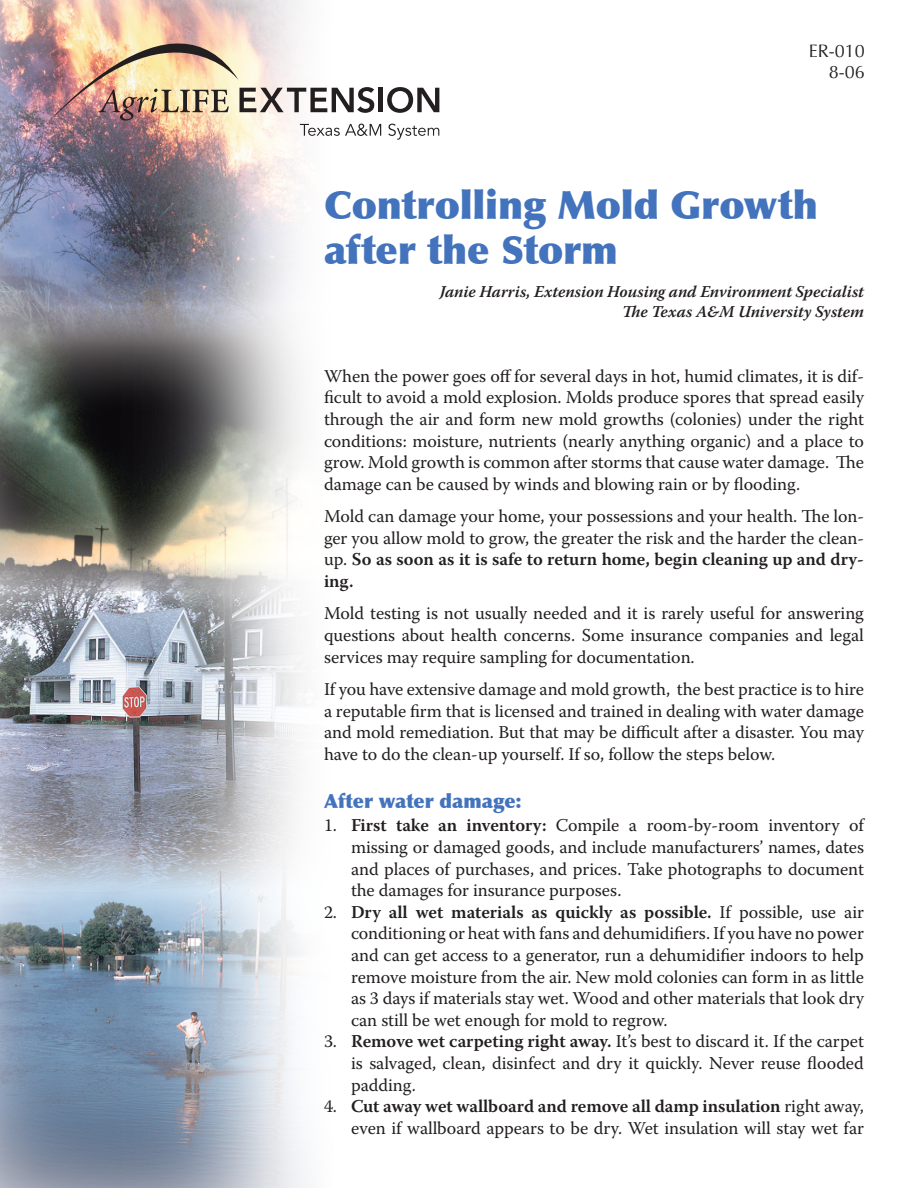
<style>
.page{position:relative;width:918px;height:1188px;background:#fff}
.page>*{position:absolute;margin:0;border:0;box-sizing:border-box;transform-origin:0 0}
.t1{font:900 39px/45px "Optima";letter-spacing:-.005em;color:#4373bc}
.heading1{font:900 19.5px "Optima";color:#4373bc}
.body{font:18px/21.6px "Warnock Pro";letter-spacing:-.005em;color:#231f20;text-align:justify}
.tabs{font:18px/21.6px "Warnock Pro";letter-spacing:-.005em;color:#231f20;text-align:justify}
.t2{font:18px/21.6px "Optima";color:#231f20;text-align:right}
.author_info{font:italic 600 16.5px "Warnock Pro";letter-spacing:-.005em;color:#231f20}
.s1{font-weight:600}
</style>
<div class="page">
<img style="left:0;top:0;width:307px;height:1188px">
<hr style="left:379px;top:88px;width:4px;height:24px;background:#231f20">
<svg style="left:387px;top:87px;width:52px;height:26px"></svg>
<svg style="left:388px;top:124px;width:51px;height:16px"></svg>
<img style="left:46px;top:0;width:335px;height:136px">
<p class="t2" style="left:809px;top:40px;width:58px">ER-010<br>8-06</p>
<p class="t1" style="left:324px;top:183px;width:496px">Controlling Mold Growth after the Storm</p>
<p class="author_info" style="left:440px;top:282px;width:426px">Janie Harris, Extension Housing and Environment Specialist</p>
<p class="author_info" style="left:622px;top:302px;width:243px">The Texas A&amp;M University System</p>
<p class="body" style="left:324px;top:365px;width:542px">When the power goes off for several days in hot, humid climates, it is dif&shy;ficult to avoid a mold explosion. Molds produce spores that spread easily through the air and form new mold growths (colonies) under the right conditions: moisture, nutrients (nearly anything organic) and a place to grow. Mold growth is common after storms that cause water damage. The damage can be caused by winds and blowing rain or by flooding.</p>
<p class="body" style="left:324px;top:505px;width:542px">Mold can damage your home, your possessions and your health. The lon&shy;ger you allow mold to grow, the greater the risk and the harder the clean&shy;up. <span class="s1">So as soon as it is safe to return home, begin cleaning up and dry&shy;ing.</span></p>
<p class="body" style="left:324px;top:602px;width:541px">Mold testing is not usually needed and it is rarely useful for answering questions about health concerns. Some insurance companies and legal services may require sampling for documentation.</p>
<p class="body" style="left:324px;top:678px;width:542px">If you have extensive damage and mold growth, the best practice is to hire a reputable firm that is licensed and trained in dealing with water damage and mold remediation. But that may be difficult after a disaster. You may have to do the clean-up yourself. If so, follow the steps below.</p>
<p class="heading1" style="left:324px;top:789px;width:199px">After water damage:</p>
<p class="tabs" style="left:351px;top:814px;width:515px;text-indent:-27px">1. <span class="s1">First take an inventory:</span> Compile a room-by-room inventory of missing or damaged goods, and include manufacturers’ names, dates and places of purchases, and prices. Take photographs to document the damages for insurance purposes.</p>
<p class="tabs" style="left:351px;top:901px;width:515px;text-indent:-27px">2. <span class="s1">Dry all wet materials as quickly as possible.</span> If possible, use air conditioning or heat with fans and dehumidifiers. If you have no power and can get access to a generator, run a dehumidifier indoors to help remove moisture from the air. New mold colonies can form in as little as 3 days if materials stay wet. Wood and other materials that look dry can still be wet enough for mold to regrow.</p>
<p class="tabs" style="left:351px;top:1030px;width:514px;text-indent:-27px">3. <span class="s1">Remove wet carpeting right away.</span> It’s best to discard it. If the carpet is salvaged, clean, disinfect and dry it quickly. Never reuse flooded padding.</p>
<p class="tabs" style="left:324px;top:1095px;width:542px;text-align:right">4. <span class="s1">Cut away wet wallboard and remove all damp insulation</span> right away, even if wallboard appears to be dry. Wet insulation will stay wet far</p>
</div>
